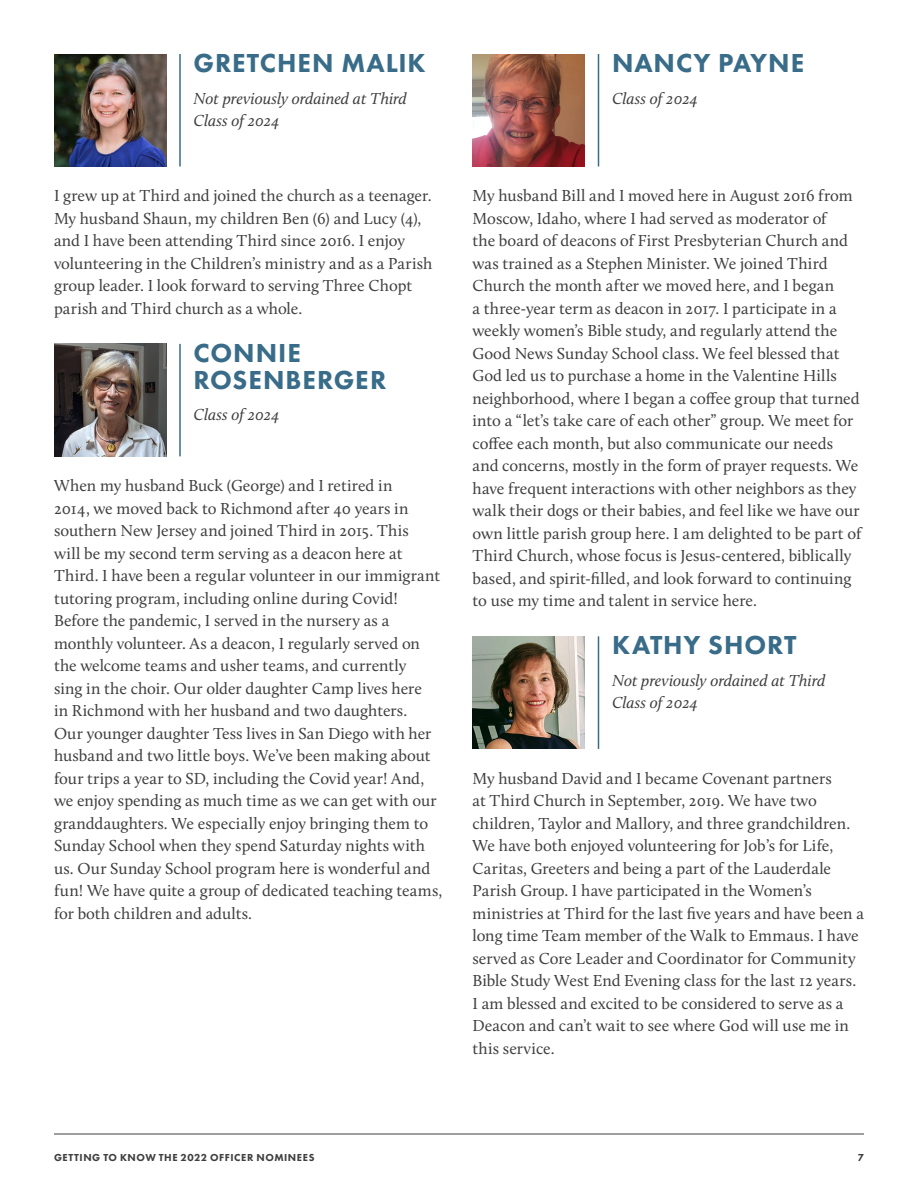
<style>
.page{position:relative;width:918px;height:1188px;background:#fff}
.page>*{position:absolute;margin:0;border:0;box-sizing:border-box;transform-origin:0 0}
.Body{font:800 27px/27px "Futura PT";letter-spacing:.03em;color:#396c89}
.Body-2{font:16.5px/22.5px "Calluna";color:#3e3e3f}
.Body-3{font:italic 16.5px/22.5px "Calluna";letter-spacing:-.005em;color:#3e3e3f}
.t1{font:800 10.5px "Futura PT";letter-spacing:.055em;color:#3e3e3f}
</style>
<div class="page">
<hr style="left:54px;top:1134px;width:810px;height:1px;background:#3e3e3f">
<img style="left:472px;top:54px;width:113px;height:112px">
<img style="left:54px;top:54px;width:112px;height:112px">
<hr style="left:598px;top:54px;width:1px;height:112px;background:#396c89">
<hr style="left:179px;top:54px;width:2px;height:112px;background:#396c89">
<img style="left:472px;top:636px;width:113px;height:113px">
<hr style="left:598px;top:636px;width:1px;height:113px;background:#396c89">
<img style="left:54px;top:344px;width:112px;height:112px">
<hr style="left:179px;top:344px;width:2px;height:112px;background:#396c89">
<p class="Body" style="left:194px;top:49px;width:234px">GRETCHEN MALIK</p>
<p class="Body-3" style="left:194px;top:87px;width:215px">Not previously ordained at Third<br>Class of 2024</p>
<p class="Body-2" style="left:54px;top:184px;width:380px">I grew up at Third and joined the church as a teenager.<br>My husband Shaun, my children Ben (6) and Lucy (4), and I have been attending Third since 2016. I enjoy volunteering in the Children’s ministry and as a Parish group leader. I look forward to serving Three Chopt parish and Third church as a whole.</p>
<p class="Body" style="left:194px;top:339px;width:194px">CONNIE<br>ROSENBERGER</p>
<p class="Body-3" style="left:194px;top:403px;width:88px">Class of 2024</p>
<p class="Body-2" style="left:54px;top:474px;width:390px">When my husband Buck (George) and I retired in<br>2014, we moved back to Richmond after 40 years in southern New Jersey and joined Third in 2015. This<br>will be my second term serving as a deacon here at Third. I have been a regular volunteer in our immigrant tutoring program, including online during Covid!<br>Before the pandemic, I served in the nursery as a monthly volunteer. As a deacon, I regularly served on the welcome teams and usher teams, and currently<br>sing in the choir. Our older daughter Camp lives here<br>in Richmond with her husband and two daughters.<br>Our younger daughter Tess lives in San Diego with her husband and two little boys. We’ve been making about four trips a year to SD, including the Covid year! And, we enjoy spending as much time as we can get with our granddaughters. We especially enjoy bringing them to Sunday School when they spend Saturday nights with us. Our Sunday School program here is wonderful and fun! We have quite a group of dedicated teaching teams, for both children and adults.</p>
<p class="Body" style="left:612px;top:49px;width:194px">NANCY PAYNE</p>
<p class="Body-3" style="left:612px;top:87px;width:88px">Class of 2024</p>
<p class="Body-2" style="left:472px;top:184px;width:390px">My husband Bill and I moved here in August 2016 from Moscow, Idaho, where I had served as moderator of<br>the board of deacons of First Presbyterian Church and was trained as a Stephen Minister. We joined Third Church the month after we moved here, and I began<br>a three-year term as deacon in 2017. I participate in a weekly women’s Bible study, and regularly attend the Good News Sunday School class. We feel blessed that God led us to purchase a home in the Valentine Hills neighborhood, where I began a coffee group that turned into a “let’s take care of each other” group. We meet for coffee each month, but also communicate our needs and concerns, mostly in the form of prayer requests. We have frequent interactions with other neighbors as they walk their dogs or their babies, and feel like we have our own little parish group here. I am delighted to be part of Third Church, whose focus is Jesus-centered, biblically based, and spirit-filled, and look forward to continuing to use my time and talent in service here.</p>
<p class="Body" style="left:612px;top:631px;width:186px">KATHY SHORT</p>
<p class="Body-3" style="left:612px;top:669px;width:215px">Not previously ordained at Third<br>Class of 2024</p>
<p class="Body-2" style="left:472px;top:767px;width:393px">My husband David and I became Covenant partners<br>at Third Church in September, 2019. We have two children, Taylor and Mallory, and three grandchildren.<br>We have both enjoyed volunteering for Job’s for Life, Caritas, Greeters and being a part of the Lauderdale Parish Group. I have participated in the Women’s ministries at Third for the last five years and have been a long time Team member of the Walk to Emmaus. I have served as Core Leader and Coordinator for Community Bible Study West End Evening class for the last 12 years.<br>I am blessed and excited to be considered to serve as a Deacon and can’t wait to see where God will use me in this service.</p>
<p class="t1" style="left:54px;top:1151px;width:262px">GETTING TO KNOW THE 2022 OFFICER NOMINEES</p>
<p class="t1" style="left:858px;top:1151px;width:8px">7</p>
</div>
